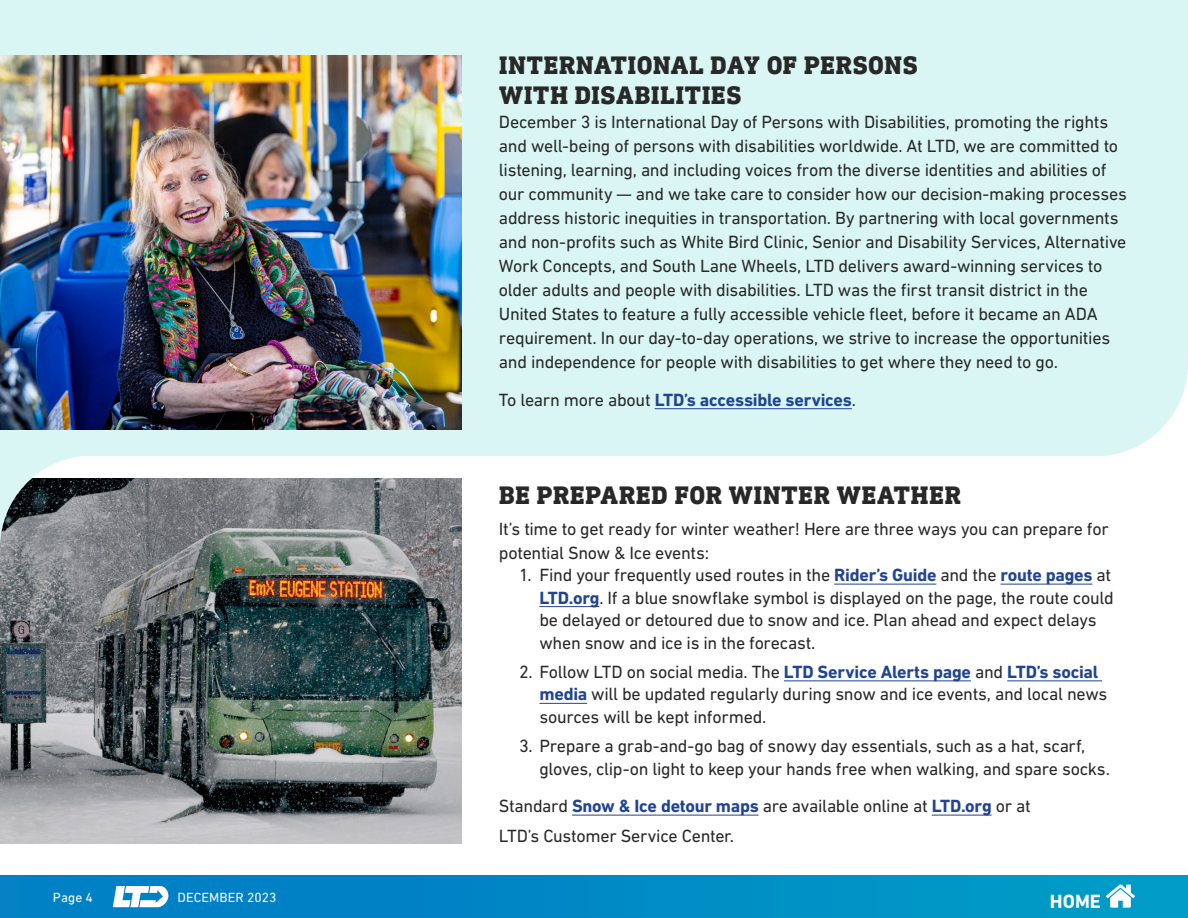
<style>
.page{position:relative;width:1188px;height:918px;background:#fff}
.page>*{position:absolute;margin:0;border:0;box-sizing:border-box;transform-origin:0 0}
.H2_-_Heading_Slab_Sm{font:800 25.5px/30px "DIN Next Slab Pro";letter-spacing:.035em;color:#292829}
.t1{font:700 19.5px "DIN Next LT Pro";color:#fff}
.P_-_Body_Small{font:18px/24px "DIN Next LT Pro";letter-spacing:-.02em;color:#292829}
.LI_-_Numbered_List{font:18px/22.5px "DIN Next LT Pro";letter-spacing:-.015em;color:#292829}
.H2_-_Heading_Slab_Sm-2{font:18px/24px "DIN Next LT Pro";letter-spacing:-.02em;color:#292829}
.P_-_Body_Small-2{font:700 18px "DIN Next LT Pro";letter-spacing:-.015em;color:#214491}
.t2{font:13.5px "DIN Next LT Pro";letter-spacing:.005em;color:#fff}
.s1{font-weight:400;color:#292829}
.s2{font-weight:700;color:#214491}
</style>
<div class="page">
<div style="left:0;top:876px;width:1188px;height:42px;background:linear-gradient(to right,#007bc5,#009cc6)"></div>
<svg style="left:113px;top:886px;width:55px;height:21px"></svg>
<svg style="left:1106px;top:884px;width:29px;height:24px"></svg>
<img style="left:0;top:479px;width:462px;height:364px">
<div style="left:0;top:0;width:1188px;height:456px;background:#d9f6f5"></div>
<svg style="left:1106px;top:370px;width:82px;height:86px"></svg>
<svg style="left:0;top:456px;width:85px;height:99px;background:#879092"></svg>
<hr style="left:655px;top:408px;width:197px;height:1px;background:#214491">
<img style="left:0;top:55px;width:462px;height:375px">
<hr style="left:834px;top:584px;width:102px;height:1px;background:#214491">
<hr style="left:1001px;top:584px;width:91px;height:1px;background:#214491">
<hr style="left:539px;top:606px;width:60px;height:1px;background:#214491">
<hr style="left:784px;top:680px;width:187px;height:1px;background:#214491">
<hr style="left:1007px;top:680px;width:95px;height:1px;background:#214491">
<hr style="left:539px;top:703px;width:48px;height:1px;background:#214491">
<hr style="left:572px;top:815px;width:187px;height:1px;background:#214491">
<hr style="left:932px;top:815px;width:60px;height:1px;background:#214491">
<p class="H2_-_Heading_Slab_Sm" style="left:499px;top:50px;width:420px">INTERNATIONAL DAY OF PERSONS<br>WITH DISABILITIES</p>
<p class="P_-_Body_Small" style="left:499px;top:110px;width:629px">December 3 is International Day of Persons with Disabilities, promoting the rights and well-being of persons with disabilities worldwide. At LTD, we are committed to listening, learning, and including voices from the diverse identities and abilities of our community — and we take care to consider how our decision-making processes address historic inequities in transportation. By partnering with local governments and non-profits such as White Bird Clinic, Senior and Disability Services, Alternative Work Concepts, and South Lane Wheels, LTD delivers award-winning services to older adults and people with disabilities. LTD was the first transit district in the United States to feature a fully accessible vehicle fleet, before it became an ADA requirement. In our day-to-day operations, we strive to increase the opportunities and independence for people with disabilities to get where they need to go.</p>
<p class="P_-_Body_Small-2" style="left:499px;top:389px;width:359px"><span class="s1">To learn more about</span> LTD’s accessible services<span class="s1">.</span></p>
<p class="H2_-_Heading_Slab_Sm" style="left:499px;top:480px;width:463px">BE PREPARED FOR WINTER WEATHER</p>
<p class="H2_-_Heading_Slab_Sm-2" style="left:499px;top:516px;width:611px">It’s time to get ready for winter weather! Here are three ways you can prepare for potential Snow &amp; Ice events:</p>
<p class="LI_-_Numbered_List" style="left:539px;top:564px;width:576px;text-indent:-20px">1. Find your frequently used routes in the <span class="s2">Rider’s Guide</span> and the <span class="s2">route pages</span> at <span class="s2">LTD.org</span>. If a blue snowflake symbol is displayed on the page, the route could be delayed or detoured due to snow and ice. Plan ahead and expect delays when snow and ice is in the forecast.</p>
<p class="LI_-_Numbered_List" style="left:539px;top:660px;width:569px;text-indent:-20px">2. Follow LTD on social media. The <span class="s2">LTD Service Alerts page</span> and <span class="s2">LTD’s social media</span> will be updated regularly during snow and ice events, and local news sources will be kept informed.</p>
<p class="LI_-_Numbered_List" style="left:539px;top:735px;width:572px;text-indent:-20px">3. Prepare a grab-and-go bag of snowy day essentials, such as a hat, scarf, gloves, clip-on light to keep your hands free when walking, and spare socks.</p>
<p class="P_-_Body_Small" style="left:499px;top:791px;width:533px;line-height:30px">Standard <span class="s2">Snow &amp; Ice detour maps</span> are available online at <span class="s2">LTD.org</span> or at<br>LTD’s Customer Service Center.</p>
<p class="t2" style="left:53px;top:890px;width:41px">Page 4</p>
<p class="t2" style="left:178px;top:890px;width:100px">DECEMBER 2023</p>
<p class="t1" style="left:1050px;top:890px;width:52px">HOME</p>
</div>
